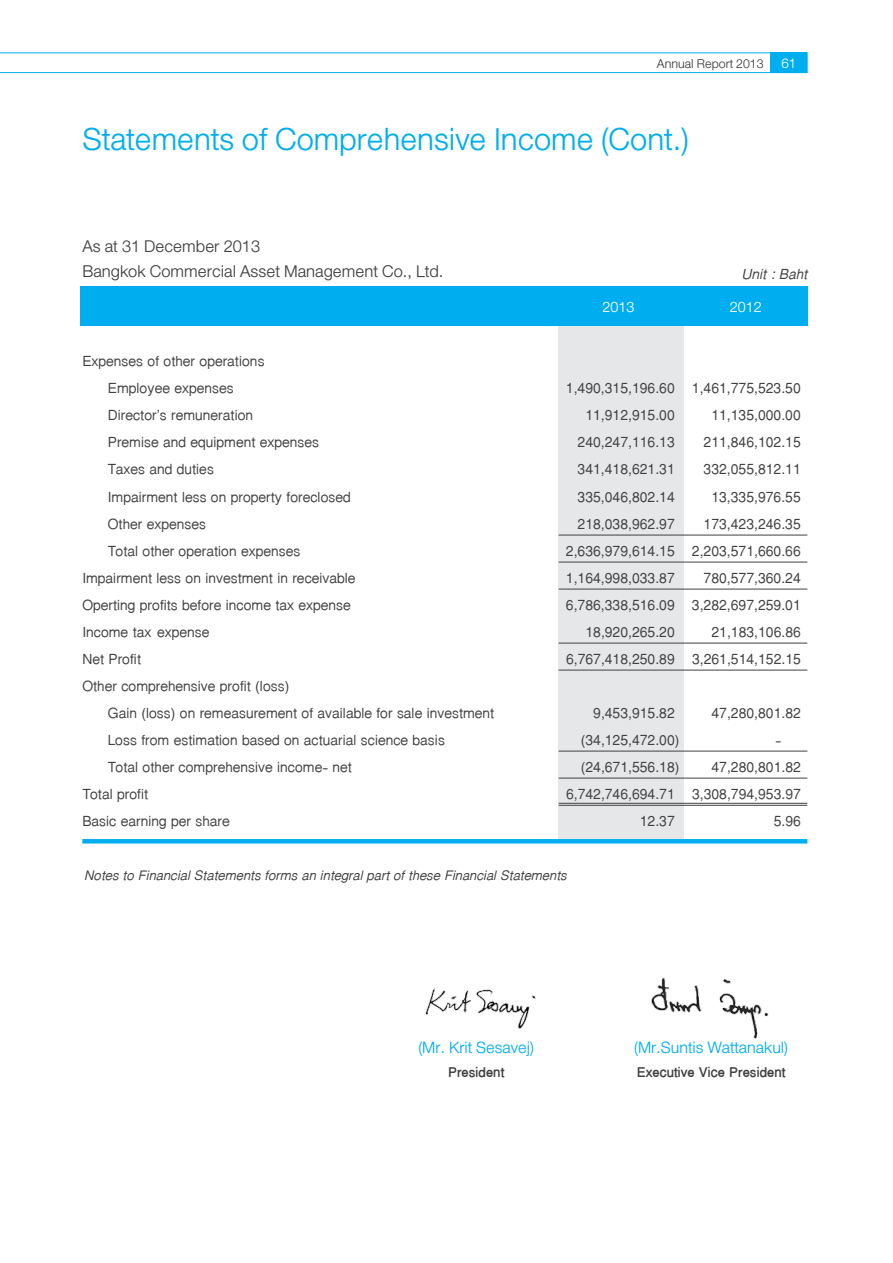
<style>
.page{position:relative;width:893px;height:1263px;background:#fff}
.page>*{position:absolute;margin:0;border:0;box-sizing:border-box;transform-origin:0 0}
.t1{font:45px "DB Helvethaica X 45 Li";color:#00aeef}
.t2{font:24px/27px "DB Thai Text X";color:#414042;text-align:center}
.t3{font:24px/25.5px "DB Helvethaica X 45 Li";color:#414042}
.t4{font:italic 24px "DB Thai Text X";color:#414042}
.t5{font:23.25px "DB Helvethaica X 45 Li";color:#00aeef}
.t6{font:700 23.25px "DB Thai Text X";color:#414042}
.t7{font:italic 22.5px "DB Thai Text X";color:#414042}
.t8{font:21px "DB Helvethaica X 45 Li";color:#fff}
.t9{font:18px "DB Helvethaica X 45 Li";color:#414042}
.s1{font-size:19.5px;color:#fff}
</style>
<div class="page">
<svg style="left:0;top:53px;width:770px;height:20px"></svg>
<div style="left:770px;top:53px;width:37px;height:20px;background:#00aeef"></div>
<div style="left:559px;top:325px;width:125px;height:517px;background:#e6e7e8"></div>
<div style="left:80px;top:286px;width:727px;height:39px;background:#00aeef"></div>
<hr style="left:559px;top:535px;width:248px;height:1px;background:#414042">
<hr style="left:559px;top:562px;width:248px;height:1px;background:#414042">
<hr style="left:559px;top:589px;width:248px;height:1px;background:#414042">
<hr style="left:559px;top:643px;width:248px;height:1px;background:#414042">
<hr style="left:559px;top:670px;width:248px;height:1px;background:#414042">
<hr style="left:559px;top:751px;width:248px;height:1px;background:#414042">
<hr style="left:559px;top:778px;width:248px;height:1px;background:#414042">
<hr style="left:559px;top:803px;width:248px;height:1px;background:#414042">
<hr style="left:559px;top:805px;width:248px;height:1px;background:#414042">
<hr style="left:82px;top:839px;width:725px;height:4px;background:#00aeef">
<img style="left:425px;top:987px;width:111px;height:42px">
<img style="left:651px;top:977px;width:118px;height:62px">
<p class="t9" style="left:657px;top:54px;width:141px">Annual Report 2013 <span class="s1">61</span></p>
<h1 class="t1" style="left:82px;top:115px;width:608px">Statements of Comprehensive Income (Cont.)</h1>
<p class="t3" style="left:83px;top:233px;width:362px">As at 31 December 2013<br>Bangkok Commercial Asset Management Co., Ltd.</p>
<p class="t4" style="left:741px;top:261px;width:67px">Unit : Baht</p>
<p class="t2" style="left:82px;top:349px;width:184px">Expenses of other operations<br>Employee expenses</p>
<p class="t8" style="left:602px;top:296px;width:33px">2013</p>
<p class="t8" style="left:730px;top:296px;width:33px">2012</p>
<p class="t2" style="left:566px;top:376px;width:236px">1,490,315,196.60 1,461,775,523.50</p>
<p class="t2" style="left:108px;top:403px;width:147px">Director’s remuneration</p>
<p class="t2" style="left:585px;top:403px;width:91px">11,912,915.00</p>
<p class="t2" style="left:711px;top:403px;width:91px">11,135,000.00</p>
<p class="t2" style="left:108px;top:430px;width:213px">Premise and equipment expenses</p>
<p class="t2" style="left:578px;top:430px;width:225px">240,247,116.13 211,846,102.15</p>
<p class="t2" style="left:108px;top:457px;width:108px">Taxes and duties</p>
<p class="t2" style="left:578px;top:457px;width:225px">341,418,621.31 332,055,812.11</p>
<p class="t2" style="left:108px;top:484px;width:244px">Impairment less on property foreclosed</p>
<p class="t2" style="left:578px;top:484px;width:99px">335,046,802.14</p>
<p class="t2" style="left:711px;top:484px;width:91px">13,335,976.55</p>
<p class="t2" style="left:108px;top:511px;width:100px">Other expenses</p>
<p class="t2" style="left:578px;top:511px;width:225px">218,038,962.97 173,423,246.35</p>
<p class="t2" style="left:108px;top:538px;width:194px">Total other operation expenses</p>
<p class="t2" style="left:566px;top:538px;width:236px">2,636,979,614.15 2,203,571,660.66</p>
<p class="t2" style="left:82px;top:565px;width:275px">Impairment less on investment in receivable</p>
<p class="t2" style="left:566px;top:565px;width:236px">1,164,998,033.87 780,577,360.24</p>
<p class="t2" style="left:82px;top:592px;width:270px">Operting profits before income tax expense</p>
<p class="t2" style="left:566px;top:592px;width:236px">6,786,338,516.09 3,282,697,259.01</p>
<p class="t2" style="left:82px;top:619px;width:129px">Income tax expense</p>
<p class="t2" style="left:585px;top:619px;width:91px">18,920,265.20</p>
<p class="t2" style="left:711px;top:619px;width:91px">21,183,106.86</p>
<p class="t2" style="left:82px;top:646px;width:60px">Net Profit</p>
<p class="t2" style="left:566px;top:646px;width:236px">6,767,418,250.89 3,261,514,152.15</p>
<p class="t2" style="left:108px;top:673px;width:388px;text-align:left;text-indent:-25px">Other comprehensive profit (loss)<br>Gain (loss) on remeasurement of available for sale investment</p>
<p class="t2" style="left:593px;top:700px;width:83px">9,453,915.82</p>
<p class="t2" style="left:711px;top:700px;width:91px">47,280,801.82</p>
<p class="t2" style="left:108px;top:727px;width:339px">Loss from estimation based on actuarial science basis</p>
<p class="t2" style="left:581px;top:727px;width:100px">(34,125,472.00)</p>
<p class="t2" style="left:776px;top:727px;width:7px">-</p>
<p class="t2" style="left:108px;top:754px;width:246px">Total other comprehensive income- net</p>
<p class="t2" style="left:581px;top:754px;width:100px">(24,671,556.18)</p>
<p class="t2" style="left:711px;top:754px;width:91px">47,280,801.82</p>
<p class="t2" style="left:82px;top:781px;width:67px">Total profit</p>
<p class="t2" style="left:566px;top:781px;width:236px">6,742,746,694.71 3,308,794,953.97</p>
<p class="t2" style="left:82px;top:808px;width:149px">Basic earning per share</p>
<p class="t2" style="left:640px;top:808px;width:36px">12.37</p>
<p class="t2" style="left:774px;top:808px;width:29px">5.96</p>
<p class="t7" style="left:84px;top:863px;width:484px">Notes to Financial Statements forms an integral part of these Financial Statements</p>
<p class="t5" style="left:418px;top:1035px;width:117px">(Mr. Krit Sesavej)</p>
<p class="t6" style="left:448px;top:1060px;width:58px">President</p>
<p class="t5" style="left:634px;top:1035px;width:155px">(Mr.Suntis Wattanakul)</p>
<p class="t6" style="left:637px;top:1060px;width:150px">Executive Vice President</p>
</div>
